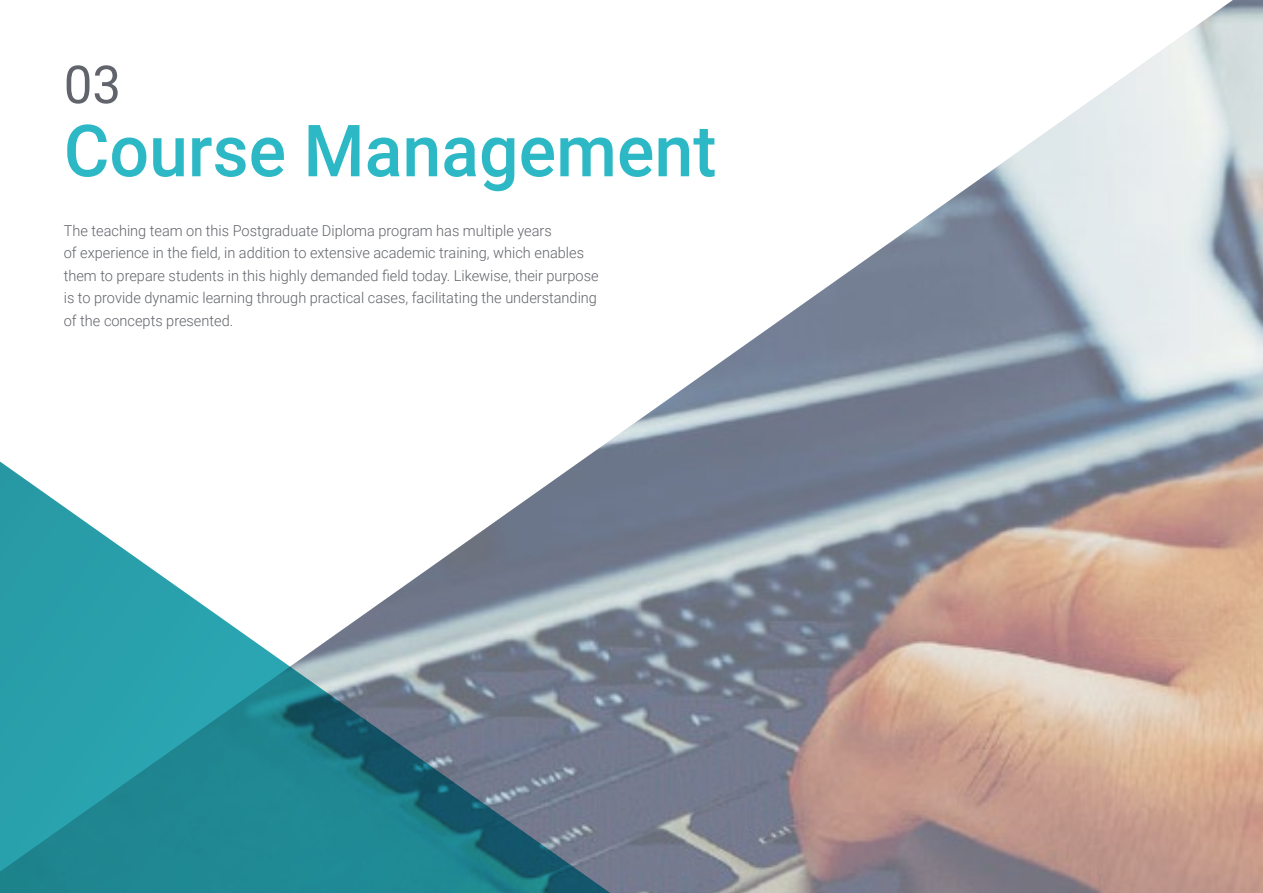
<style>
.page{position:relative;width:1263px;height:893px;background:#fff}
.page>*{position:absolute;margin:0;border:0;box-sizing:border-box;transform-origin:0 0}
.t1{font:500 72px "Roboto";color:#2db8c5}
.t2{font:52.5px "Roboto";color:#61646a}
.t3{font:300 15px/22.5px "Roboto";color:#61646a}
</style>
<div class="page">
<img style="left:602px;top:0;width:661px;height:893px">
<svg style="left:0;top:446px;width:640px;height:447px"></svg>
<h2 class="t2" style="left:64px;top:48px;width:59px">03</h2>
<h1 class="t1" style="left:64px;top:100px;width:654px">Course Management</h1>
<p class="t3" style="left:64px;top:218px;width:536px">The teaching team on this Postgraduate Diploma program has multiple years<br>of experience in the field, in addition to extensive academic training, which enables them to prepare students in this highly demanded field today. Likewise, their purpose is to provide dynamic learning through practical cases, facilitating the understanding of the concepts presented.</p>
</div>
